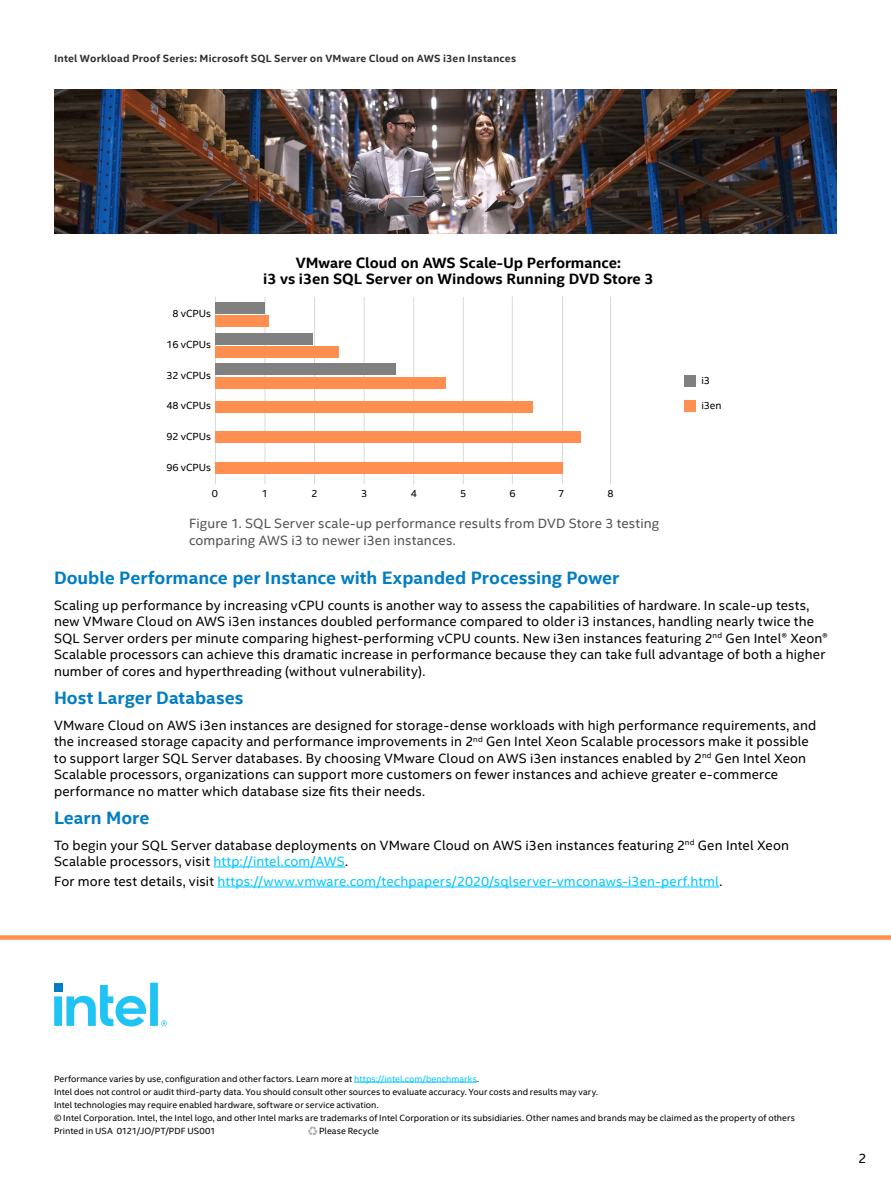
<style>
.page{position:relative;width:891px;height:1188px;background:#fff}
.page>*{position:absolute;margin:0;border:0;box-sizing:border-box;transform-origin:0 0}
.t1{font:700 18px "Intel Clear";color:#007dc5}
.t2{font:700 15px/16.4px "Intel Clear";color:#000;text-align:center}
.t3{font:13.5px/16.5px "Intel Clear";letter-spacing:.015em;color:#000}
.t4{font:13.5px/16.5px "Intel Clear";letter-spacing:.01em;color:#525252}
.t5{font:13.5px "Intel Clear";letter-spacing:.01em;color:#00c7fd}
.t6{font:700 10.5px "Intel Clear";letter-spacing:.02em;color:#2e2f2f}
.t7{font:10.35px "Intel Clear";letter-spacing:-.01em;color:#000}
.t8{font:9px/13px "Intel Clear";letter-spacing:.005em;color:#000}
.s1{color:#00c7fd}
.s2{color:#000}
</style>
<div class="page">
<hr style="left:354px;top:1082px;width:123px;height:1px;background:#00c7fd">
<svg style="left:308px;top:1126px;width:9px;height:9px"></svg>
<svg style="left:54px;top:983px;width:113px;height:43px"></svg>
<hr style="left:213px;top:866px;width:132px;height:1px;background:#00c7fd">
<hr style="left:217px;top:886px;width:503px;height:1px;background:#00c7fd">
<hr style="left:215px;top:297px;width:1px;height:187px;background:#d9d9d9">
<hr style="left:265px;top:297px;width:1px;height:187px;background:#d9d9d9">
<hr style="left:314px;top:297px;width:1px;height:187px;background:#d9d9d9">
<hr style="left:610px;top:297px;width:1px;height:187px;background:#d9d9d9">
<hr style="left:364px;top:297px;width:1px;height:187px;background:#d9d9d9">
<hr style="left:413px;top:297px;width:1px;height:187px;background:#d9d9d9">
<hr style="left:463px;top:297px;width:1px;height:187px;background:#d9d9d9">
<hr style="left:512px;top:296px;width:1px;height:188px;background:#d9d9d9">
<hr style="left:562px;top:296px;width:1px;height:188px;background:#d9d9d9">
<div style="left:215px;top:347px;width:124px;height:11px;background:#ff8f51"></div>
<div style="left:215px;top:333px;width:98px;height:11px;background:#808080"></div>
<div style="left:215px;top:316px;width:54px;height:11px;background:#ff8f51"></div>
<div style="left:215px;top:302px;width:50px;height:11px;background:#808080"></div>
<div style="left:215px;top:377px;width:231px;height:11px;background:#ff8f51"></div>
<div style="left:215px;top:364px;width:181px;height:11px;background:#808080"></div>
<div style="left:215px;top:401px;width:318px;height:11px;background:#ff8f51"></div>
<div style="left:215px;top:432px;width:366px;height:11px;background:#ff8f51"></div>
<div style="left:215px;top:463px;width:348px;height:11px;background:#ff8f51"></div>
<div style="left:684px;top:401px;width:12px;height:11px;background:#ff8f51"></div>
<div style="left:684px;top:376px;width:12px;height:11px;background:#808080"></div>
<div style="left:0;top:935px;width:891px;height:5px;background:#ff8f51"></div>
<img style="left:54px;top:90px;width:783px;height:144px">
<p class="t6" style="left:54px;top:52px;width:464px">Intel Workload Proof Series: Microsoft SQL Server on VMware Cloud on AWS i3en Instances</p>
<p class="t7" style="left:172px;top:307px;width:40px">8 vCPUs</p>
<p class="t7" style="left:166px;top:339px;width:46px">16 vCPUs</p>
<p class="t7" style="left:166px;top:369px;width:46px">32 vCPUs</p>
<p class="t7" style="left:166px;top:399px;width:46px">48 vCPUs</p>
<p class="t7" style="left:166px;top:430px;width:46px">92 vCPUs</p>
<p class="t7" style="left:166px;top:461px;width:46px">96 vCPUs</p>
<p class="t2" style="left:263px;top:255px;width:392px">VMware Cloud on AWS Scale-Up Performance:<br>i3 vs i3en SQL Server on Windows Running DVD Store 3</p>
<p class="t7" style="left:212px;top:487px;width:8px">0</p>
<p class="t7" style="left:262px;top:487px;width:8px">1</p>
<p class="t7" style="left:312px;top:487px;width:8px">2</p>
<p class="t7" style="left:361px;top:487px;width:8px">3</p>
<p class="t7" style="left:411px;top:487px;width:8px">4</p>
<p class="t7" style="left:460px;top:487px;width:8px">5</p>
<p class="t7" style="left:509px;top:487px;width:8px">6</p>
<p class="t7" style="left:558px;top:487px;width:8px">7</p>
<p class="t7" style="left:608px;top:487px;width:8px">8</p>
<p class="t4" style="left:189px;top:516px;width:472px">Figure 1. SQL Server scale-up performance results from DVD Store 3 testing comparing AWS i3 to newer i3en instances.</p>
<p class="t7" style="left:701px;top:375px;width:10px">i3</p>
<p class="t7" style="left:701px;top:400px;width:22px">i3en</p>
<h1 class="t1" style="left:54px;top:567px;width:567px">Double Performance per Instance with Expanded Processing Power</h1>
<p class="t3" style="left:54px;top:597px;width:776px">Scaling up performance by increasing vCPU counts is another way to assess the capabilities of hardware. In scale-up tests, new VMware Cloud on AWS i3en instances doubled performance compared to older i3 instances, handling nearly twice the SQL Server orders per minute comparing highest-performing vCPU counts. New i3en instances featuring 2<sup>nd</sup> Gen Intel® Xeon® Scalable processors can achieve this dramatic increase in performance because they can take full advantage of both a higher number of cores and hyperthreading (without vulnerability).</p>
<h1 class="t1" style="left:54px;top:687px;width:191px">Host Larger Databases</h1>
<p class="t3" style="left:54px;top:717px;width:764px">VMware Cloud on AWS i3en instances are designed for storage-dense workloads with high performance requirements, and the increased storage capacity and performance improvements in 2<sup>nd</sup> Gen Intel Xeon Scalable processors make it possible to support larger SQL Server databases. By choosing VMware Cloud on AWS i3en instances enabled by 2<sup>nd</sup> Gen Intel Xeon Scalable processors, organizations can support more customers on fewer instances and achieve greater e-commerce performance no matter which database size fits their needs.</p>
<h1 class="t1" style="left:54px;top:807px;width:97px">Learn More</h1>
<p class="t3" style="left:54px;top:837px;width:737px">To begin your SQL Server database deployments on VMware Cloud on AWS i3en instances featuring 2<sup>nd</sup> Gen Intel Xeon<br>Scalable processors, visit <span class="s1">http://intel.com/AWS</span>.</p>
<p class="t5" style="left:54px;top:873px;width:670px"><span class="s2">For more test details, visit</span> https://www.vmware.com/techpapers/2020/sqlserver-vmconaws-i3en-perf.html<span class="s2">.</span></p>
<p class="t8" style="left:54px;top:1072px;width:742px">Performance varies by use, configuration and other factors. Learn more at <span class="s1">https://intel.com/benchmarks</span>.<br>Intel does not control or audit third-party data. You should consult other sources to evaluate accuracy. Your costs and results may vary.<br>Intel technologies may require enabled hardware, software or service activation.<br>© Intel Corporation. Intel, the Intel logo, and other Intel marks are trademarks of Intel Corporation or its subsidiaries. Other names and brands may be claimed as the property of others Printed in USA 0121/JO/PT/PDF US001</p>
<p class="t8" style="left:319px;top:1124px;width:61px">Please Recycle</p>
<p class="t3" style="left:858px;top:1151px;width:10px">2</p>
</div>
